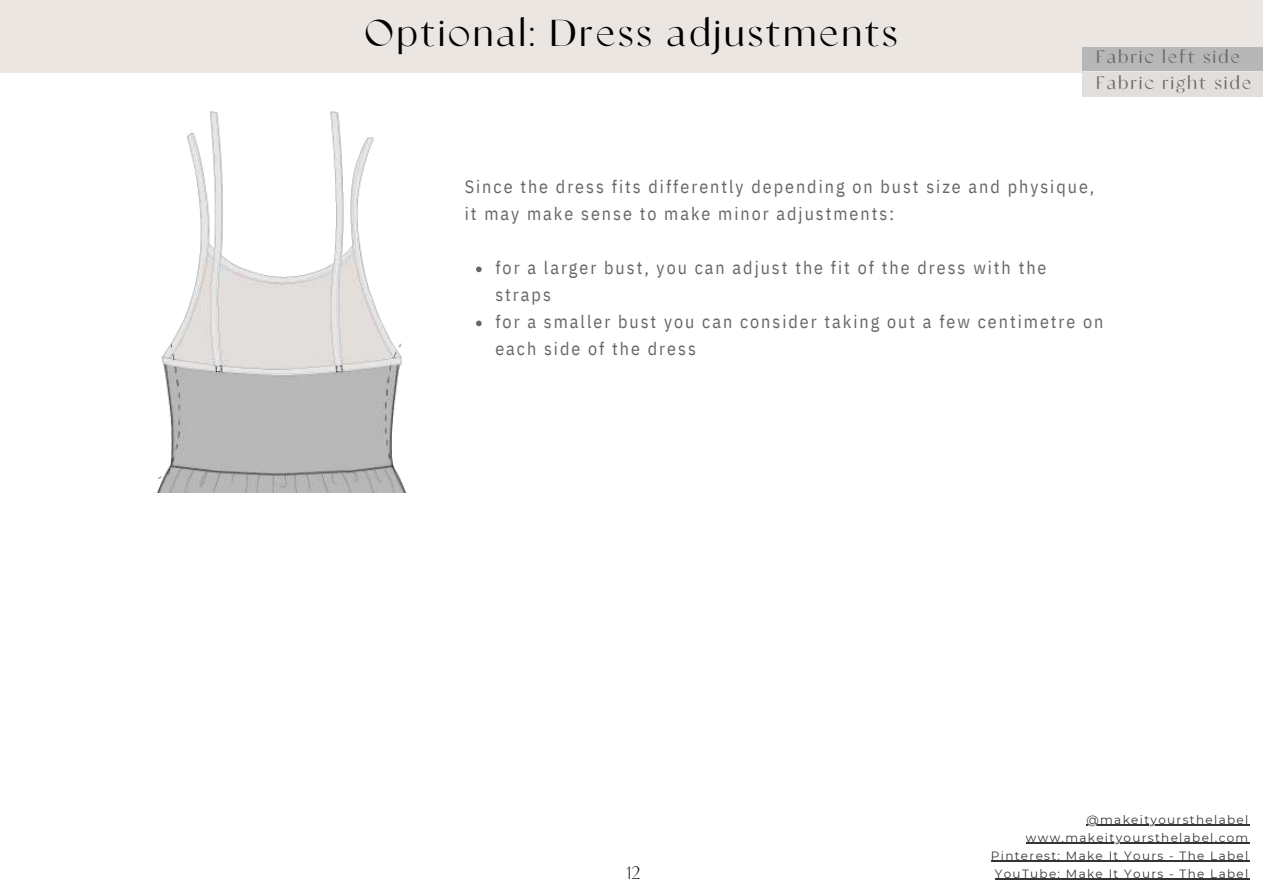
<style>
.page{position:relative;width:1263px;height:894px;background:#fff}
.page>*{position:absolute;margin:0;border:0;box-sizing:border-box;transform-origin:0 0}
.t1{font:700 37.5px "Classico";letter-spacing:.1em;color:#000}
.t2{font:18px/27px "IBM Plex Sans Cond";letter-spacing:.11em;color:#666}
.t3{font:700 18px/26.1px "Classico";letter-spacing:.135em;color:#666}
.t4{font:18px "Classico";color:#000}
.t5{font:12px/18px "Montserrat";letter-spacing:.11em;color:#333;text-align:right}
</style>
<div class="page">
<div style="left:0;top:0;width:1263px;height:72px;background:#ebe6e1"></div>
<img style="left:157px;top:111px;width:250px;height:381px">
<hr style="left:1086px;top:824px;width:164px;height:1px;background:#333">
<hr style="left:1026px;top:842px;width:224px;height:1px;background:#333">
<hr style="left:991px;top:860px;width:259px;height:1px;background:#333">
<hr style="left:995px;top:878px;width:255px;height:1px;background:#333">
<svg style="left:476px;top:266px;width:6px;height:6px"></svg>
<svg style="left:476px;top:320px;width:6px;height:6px"></svg>
<div style="left:1082px;top:47px;width:181px;height:24px;background:#b7b7b7"></div>
<div style="left:1082px;top:72px;width:181px;height:25px;background:#e2dedc"></div>
<h1 class="t1" style="left:365px;top:12px;width:533px">Optional: Dress adjustments</h1>
<p class="t3" style="left:1096px;top:44px;width:156px">Fabric left side<br>Fabric right side</p>
<p class="t2" style="left:465px;top:172px;width:631px">Since the dress fits differently depending on bust size and physique, it may make sense to make minor adjustments:</p>
<p class="t2" style="left:495px;top:253px;width:610px">for a larger bust, you can adjust the fit of the dress with the straps<br>for a smaller bust you can consider taking out a few centimetre on each side of the dress</p>
<p class="t4" style="left:626px;top:861px;width:17px">12</p>
<p class="t5" style="left:991px;top:809px;width:259px">@makeityoursthelabel www.makeityoursthelabel.com<br>Pinterest: Make It Yours - The Label<br>YouTube: Make It Yours - The Label</p>
</div>
